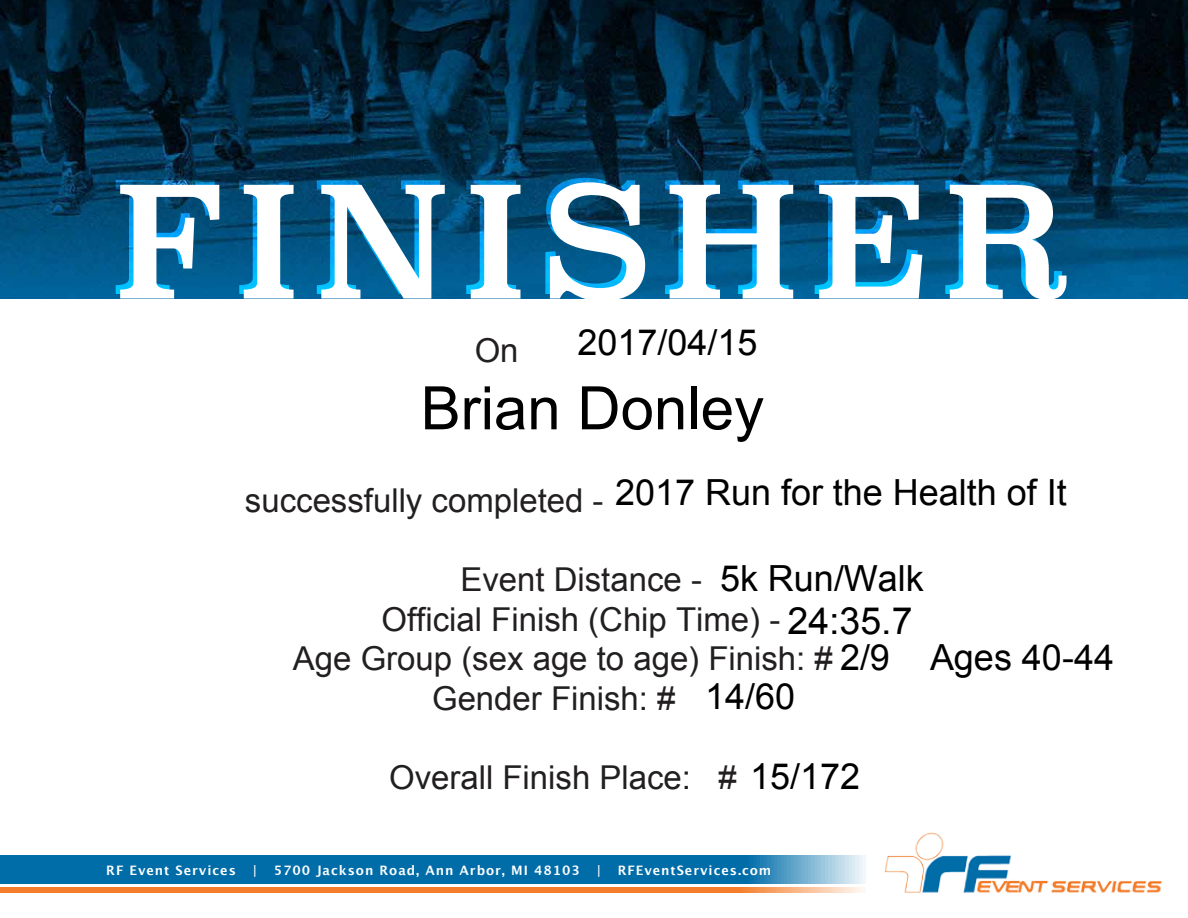
<style>
.page{position:relative;width:1188px;height:918px;background:#fff}
.page>*{position:absolute;margin:0;border:0;box-sizing:border-box;transform-origin:0 0}
.t1{font:153px "Superclarendon";letter-spacing:.1em;color:#fff}
.t2{font:60px "Arial";color:#000}
.t3{font:37.5px "Arial";color:#000}
.t4{font:36px "Arial";color:#000}
.t5{font:32.85px "Arial";color:#221f20}
.t6{font:700 13.05px "Lucida Grande";letter-spacing:.075em;color:#fff}
.s1{font-size:36px;color:#000}
</style>
<div class="page">
<img style="left:0;top:0;width:1188px;height:298px">
<img style="left:884px;top:832px;width:278px;height:61px">
<svg style="left:0;top:856px;width:865px;height:27px;background:#1076ae"></svg>
<svg style="left:0;top:887px;width:865px;height:5px;background:#f48739"></svg>
<h1 class="t1" style="left:110px;top:135px;width:957px">FINISHER</h1>
<p class="t5" style="left:475px;top:328px;width:45px">On</p>
<p class="t4" style="left:578px;top:323px;width:182px">2017/04/15</p>
<h2 class="t2" style="left:421px;top:375px;width:345px">Brian Donley</h2>
<p class="t5" style="left:245px;top:479px;width:360px">successfully completed -</p>
<p class="t4" style="left:615px;top:473px;width:453px">2017 Run for the Health of It</p>
<p class="t4" style="left:720px;top:558px;width:205px">5k Run/Walk</p>
<p class="t5" style="left:460px;top:558px;width:243px">Event Distance -</p>
<p class="t5" style="left:382px;top:598px;width:400px">Official Finish (Chip Time) -</p>
<p class="t5" style="left:293px;top:637px;width:599px">Age Group (sex age to age) Finish: # <span class="s1">2/9</span></p>
<p class="t5" style="left:432px;top:677px;width:245px">Gender Finish: #</p>
<p class="t3" style="left:788px;top:600px;width:127px">24:35.7</p>
<p class="t4" style="left:930px;top:638px;width:186px">Ages 40-44</p>
<p class="t4" style="left:705px;top:677px;width:92px">14/60</p>
<p class="t5" style="left:389px;top:756px;width:472px">Overall Finish Place: # <span class="s1">15/172</span></p>
<p class="t6" style="left:106px;top:860px;width:131px">RF Event Services</p>
<p class="t6" style="left:252px;top:860px;width:6px">|</p>
<p class="t6" style="left:274px;top:860px;width:308px">5700 Jackson Road, Ann Arbor, MI 48103</p>
<p class="t6" style="left:596px;top:860px;width:6px">|</p>
<p class="t6" style="left:618px;top:860px;width:155px">RFEventServices.com</p>
</div>
